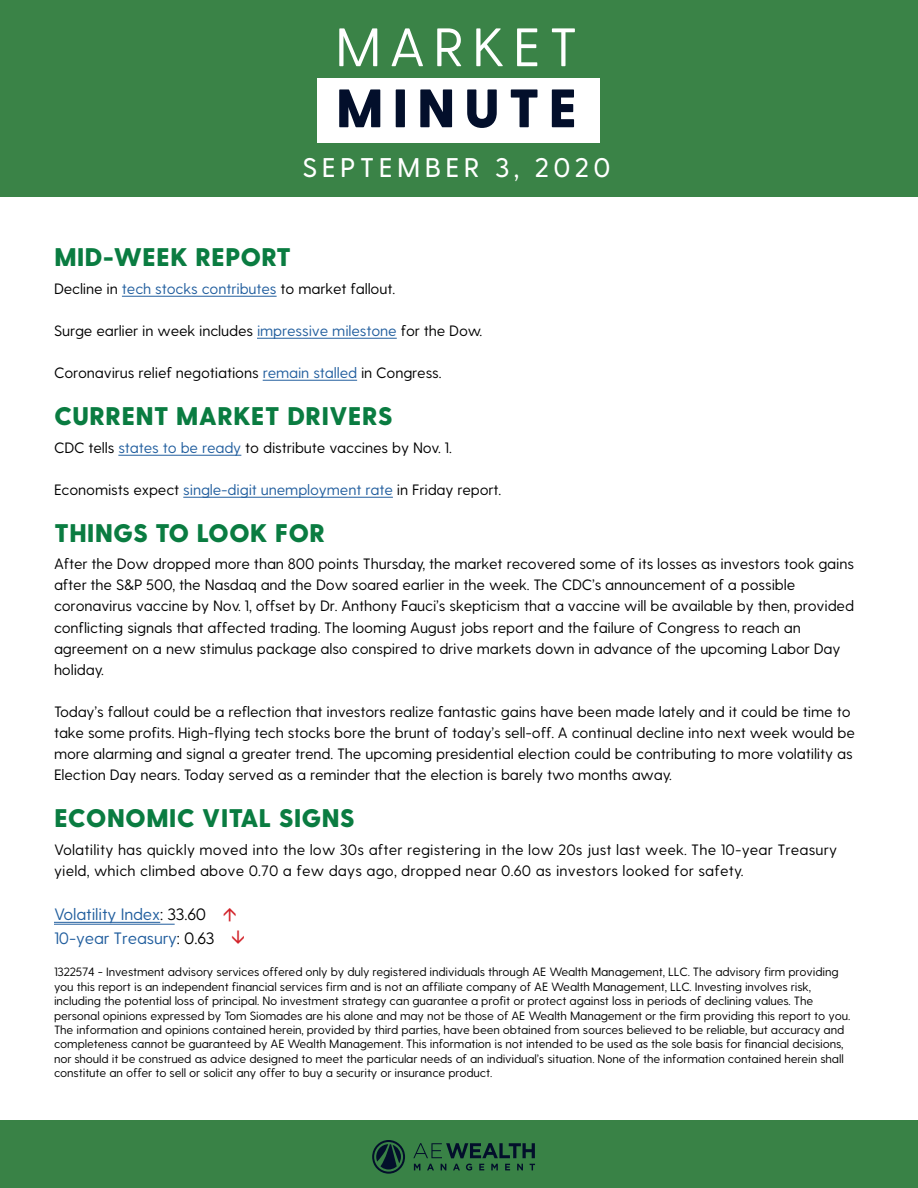
<style>
.page{position:relative;width:918px;height:1188px;background:#fff}
.page>*{position:absolute;margin:0;border:0;box-sizing:border-box;transform-origin:0 0}
.t1{font:54px "Greycliff CF";letter-spacing:.15em;color:#fff}
.t2{font:800 54px "Greycliff CF";letter-spacing:.15em;color:#030f2b}
.t3{font:500 27px "Greycliff CF";letter-spacing:.16em;color:#fff}
.t4{font:800 25.5px "Greycliff CF";color:#0a7c41}
.t5{font:16.5px/24px "Greycliff CF";letter-spacing:-.01em;color:#215e9e}
.t6{font:15px/21.3px "Greycliff CF";letter-spacing:-.01em;color:#000}
.t7{font:15px/21.9px "Greycliff CF";letter-spacing:.01em;color:#000}
.t8{font:12px/14.4px "Greycliff CF";letter-spacing:-.015em;color:#000}
.s1{color:#215e9e}
.s2{color:#000}
</style>
<div class="page">
<hr style="left:54px;top:924px;width:121px;height:1px;background:#215e9e">
<div style="left:0;top:0;width:918px;height:197px;background:#3a8347"></div>
<div style="left:318px;top:78px;width:282px;height:65px;background:#fff"></div>
<hr style="left:54px;top:922px;width:106px;height:1px;background:#215e9e">
<hr style="left:183px;top:497px;width:210px;height:1px;background:#215e9e">
<hr style="left:118px;top:455px;width:123px;height:1px;background:#215e9e">
<hr style="left:263px;top:380px;width:94px;height:1px;background:#215e9e">
<hr style="left:257px;top:338px;width:140px;height:1px;background:#215e9e">
<hr style="left:122px;top:296px;width:155px;height:1px;background:#215e9e">
<div style="left:0;top:1120px;width:918px;height:68px;background:#398246"></div>
<svg style="left:413px;top:1143px;width:122px;height:15px"></svg>
<svg style="left:414px;top:1164px;width:6px;height:6px"></svg>
<svg style="left:427px;top:1164px;width:7px;height:6px"></svg>
<svg style="left:441px;top:1164px;width:5px;height:6px"></svg>
<svg style="left:453px;top:1164px;width:7px;height:6px"></svg>
<svg style="left:466px;top:1164px;width:6px;height:7px"></svg>
<svg style="left:479px;top:1164px;width:5px;height:6px"></svg>
<svg style="left:491px;top:1164px;width:7px;height:6px"></svg>
<svg style="left:505px;top:1164px;width:5px;height:6px"></svg>
<svg style="left:517px;top:1164px;width:6px;height:6px"></svg>
<svg style="left:530px;top:1164px;width:5px;height:6px"></svg>
<svg style="left:372px;top:1140px;width:33px;height:34px"></svg>
<h1 class="t1" style="left:335px;top:16px;width:244px">MARKET</h1>
<h1 class="t2" style="left:336px;top:75px;width:244px">MINUTE</h1>
<h2 class="t3" style="left:303px;top:152px;width:310px">SEPTEMBER 3, 2020</h2>
<h3 class="t4" style="left:54px;top:241px;width:239px">MID-WEEK REPORT</h3>
<p class="t6" style="left:54px;top:278px;width:343px">Decline in <span class="s1">tech stocks contributes</span> to market fallout.</p>
<p class="t6" style="left:54px;top:320px;width:430px">Surge earlier in week includes <span class="s1">impressive milestone</span> for the Dow.</p>
<p class="t6" style="left:54px;top:362px;width:389px">Coronavirus relief negotiations <span class="s1">remain stalled</span> in Congress.</p>
<h3 class="t4" style="left:54px;top:400px;width:340px">CURRENT MARKET DRIVERS</h3>
<p class="t6" style="left:54px;top:437px;width:399px">CDC tells <span class="s1">states to be ready</span> to distribute vaccines by Nov. 1.</p>
<p class="t6" style="left:54px;top:479px;width:449px">Economists expect <span class="s1">single-digit unemployment rate</span> in Friday report.</p>
<h3 class="t4" style="left:54px;top:517px;width:273px">THINGS TO LOOK FOR</h3>
<p class="t6" style="left:54px;top:553px;width:802px">After the Dow dropped more than 800 points Thursday, the market recovered some of its losses as investors took gains after the S&amp;P 500, the Nasdaq and the Dow soared earlier in the week. The CDC’s announcement of a possible coronavirus vaccine by Nov. 1, offset by Dr. Anthony Fauci’s skepticism that a vaccine will be available by then, provided conflicting signals that affected trading. The looming August jobs report and the failure of Congress to reach an agreement on a new stimulus package also conspired to drive markets down in advance of the upcoming Labor Day holiday.</p>
<p class="t6" style="left:54px;top:702px;width:803px">Today’s fallout could be a reflection that investors realize fantastic gains have been made lately and it could be time to take some profits. High-flying tech stocks bore the brunt of today’s sell-off. A continual decline into next week would be more alarming and signal a greater trend. The upcoming presidential election could be contributing to more volatility as Election Day nears. Today served as a reminder that the election is barely two months away.</p>
<h3 class="t4" style="left:54px;top:802px;width:302px">ECONOMIC VITAL SIGNS</h3>
<p class="t7" style="left:54px;top:839px;width:785px">Volatility has quickly moved into the low 30s after registering in the low 20s just last week. The 10-year Treasury yield, which climbed above 0.70 a few days ago, dropped near 0.60 as investors looked for safety.</p>
<p class="t5" style="left:54px;top:902px;width:162px">Volatility Index<span class="s2">: 33.60<br></span>10-year Treasury<span class="s2">: 0.63</span></p>
<p class="t8" style="left:54px;top:965px;width:798px">1322574 - Investment advisory services offered only by duly registered individuals through AE Wealth Management, LLC. The advisory firm providing you this report is an independent financial services firm and is not an affiliate company of AE Wealth Management, LLC. Investing involves risk, including the potential loss of principal. No investment strategy can guarantee a profit or protect against loss in periods of declining values. The personal opinions expressed by Tom Siomades are his alone and may not be those of AE Wealth Management or the firm providing this report to you.<br>The information and opinions contained herein, provided by third parties, have been obtained from sources believed to be reliable, but accuracy and completeness cannot be guaranteed by AE Wealth Management. This information is not intended to be used as the sole basis for financial decisions, nor should it be construed as advice designed to meet the particular needs of an individual’s situation. None of the information contained herein shall constitute an offer to sell or solicit any offer to buy a security or insurance product.</p>
</div>
